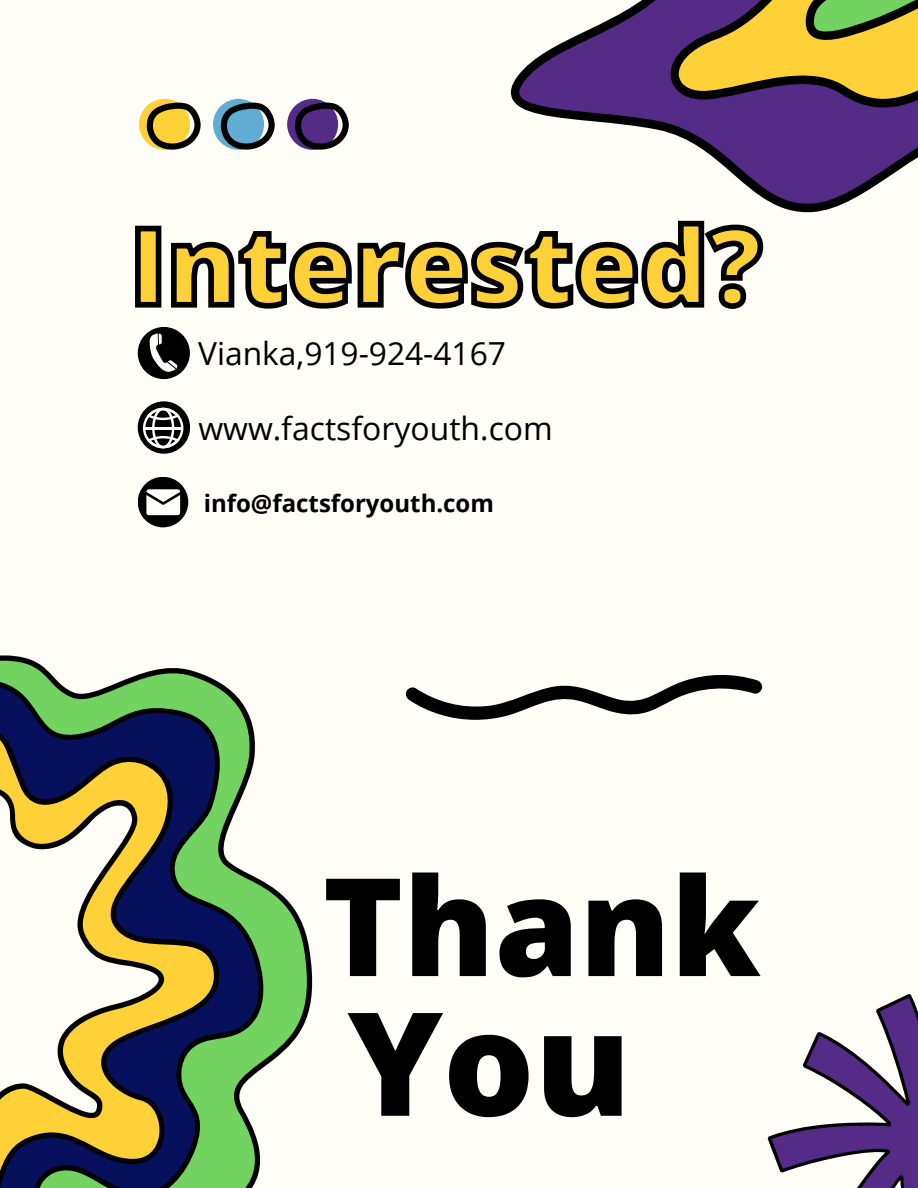
<style>
.page{position:relative;width:918px;height:1188px;background:#fffdf8}
.page>*{position:absolute;margin:0;border:0;box-sizing:border-box;transform-origin:0 0}
.t1{font:800 143.85px "Open Sans";color:#000}
.t2{font:800 136.35px "Open Sans";color:#000}
.t3{font:800 106.8px "Open Sans";color:#fdd137}
.t4{font:31.95px "Open Sans";color:#000}
.t5{font:31.8px "Open Sans";color:#000}
.t6{font:700 24px "Open Sans";color:#000}
</style>
<div class="page">
<svg style="left:510px;top:0;width:408px;height:213px"></svg>
<svg style="left:135px;top:220px;width:629px;height:89px"></svg>
<div style="left:138px;top:401px;width:52px;height:53px;background:#000;border-radius:50%"></div>
<svg style="left:143px;top:408px;width:40px;height:40px"></svg>
<hr style="left:144px;top:427px;width:38px;height:2px;background:#fffdf8">
<div style="left:138px;top:327px;width:52px;height:52px;background:#000;border-radius:50%"></div>
<svg style="left:150px;top:333px;width:28px;height:39px"></svg>
<div style="left:138px;top:477px;width:50px;height:50px;background:#000;border-radius:50%"></div>
<svg style="left:146px;top:489px;width:34px;height:26px"></svg>
<svg style="left:768px;top:994px;width:150px;height:194px"></svg>
<svg style="left:0;top:660px;width:313px;height:405px"></svg>
<svg style="left:0;top:680px;width:267px;height:508px;fill:#72d360"></svg>
<svg style="left:0;top:736px;width:218px;height:452px"></svg>
<svg style="left:405px;top:675px;width:358px;height:45px"></svg>
<svg style="left:139px;top:98px;width:62px;height:52px"></svg>
<svg style="left:213px;top:98px;width:62px;height:52px"></svg>
<svg style="left:287px;top:98px;width:62px;height:52px"></svg>
<p class="t3" style="left:130px;top:191px;width:634px">Interested?</p>
<p class="t5" style="left:198px;top:331px;width:309px">Vianka,919-924-4167</p>
<p class="t4" style="left:198px;top:405px;width:356px">www.factsforyouth.com</p>
<p class="t6" style="left:204px;top:486px;width:292px">info@factsforyouth.com</p>
<p class="t2" style="left:323px;top:830px;width:439px">Thank</p>
<p class="t1" style="left:348px;top:962px;width:285px">You</p>
</div>
